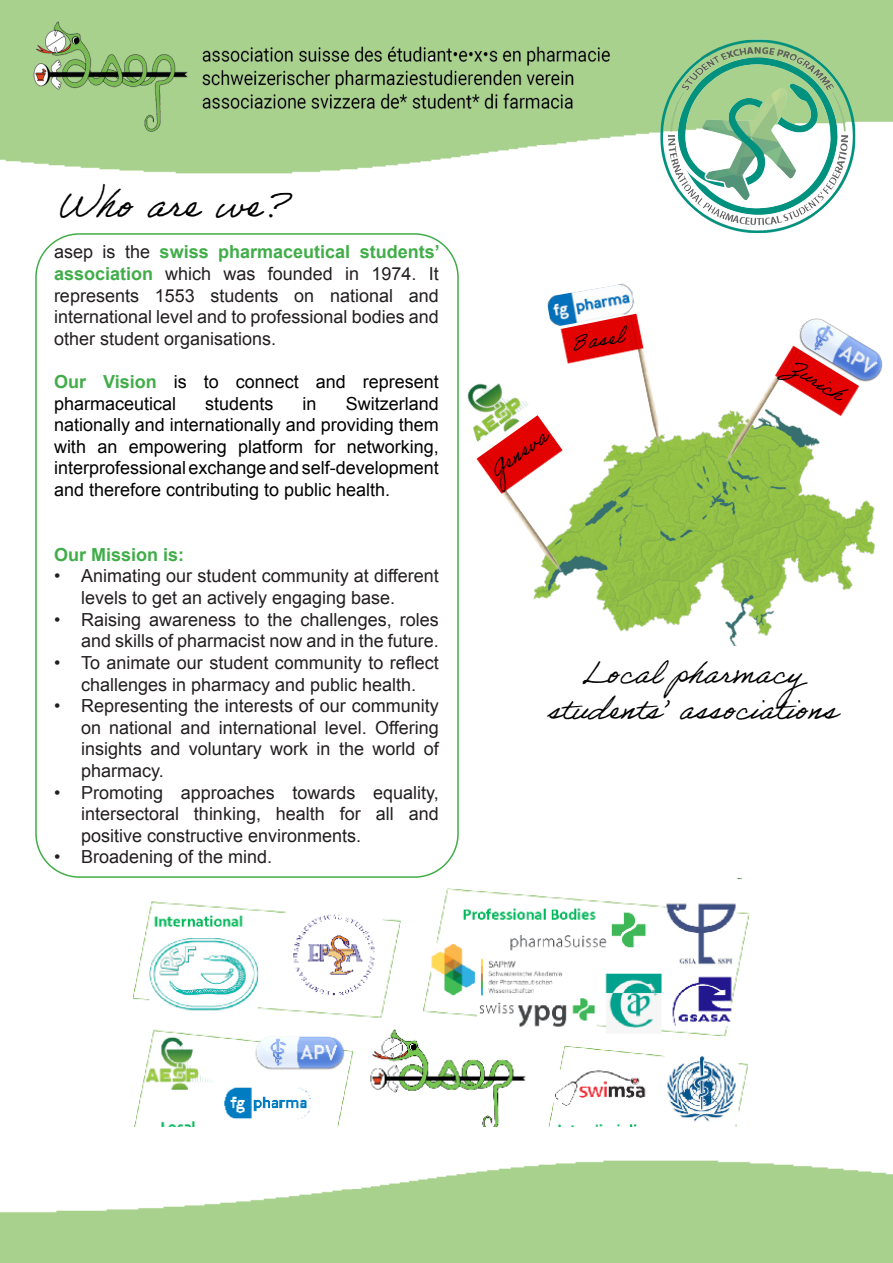
<style>
.page{position:relative;width:893px;height:1263px;background:#fff}
.page>*{position:absolute;margin:0;border:0;box-sizing:border-box;transform-origin:0 0}
.t1{font:39px "Adobe Handwriting Ernie";color:#000}
.t2{font:30px "Adobe Handwriting Ernie";color:#000}
.t3{font:21px "Adobe Handwriting Ernie";color:#000}
.Inhaltsverzeichnis{font:18px/21.6px "Arial";color:#231f20;text-align:justify}
.Inhaltsverzeichnis-2{font:18px/21.6px "Arial";color:#000}
.Inhaltsverzeichnis-3{font:700 18px "Arial";color:#41ad49}
.s1{font-weight:700;color:#41ad49}
</style>
<div class="page">
<img style="left:533px;top:431px;width:342px;height:215px">
<img style="left:715px;top:347px;width:160px;height:163px">
<img style="left:792px;top:318px;width:91px;height:72px">
<img style="left:560px;top:313px;width:112px;height:150px">
<img style="left:547px;top:283px;width:89px;height:44px">
<img style="left:476px;top:415px;width:143px;height:164px">
<img style="left:133px;top:878px;width:617px;height:249px">
<img style="left:457px;top:358px;width:85px;height:101px">
<img style="left:654px;top:4px;width:239px;height:230px">
<img style="left:19px;top:20px;width:600px;height:115px">
<p class="t1" style="left:58px;top:181px;width:231px">Who are we?</p>
<p class="Inhaltsverzeichnis" style="left:54px;top:241px;width:387px">asep is the <span class="s1">swiss pharmaceutical students’ association</span> which was founded in 1974. It represents 1553 students on national and international level and to professional bodies and other student organisations.</p>
<p class="Inhaltsverzeichnis-2" style="left:54px;top:371px;width:386px"><span class="s1">Our Vision</span> is to connect and represent pharmaceutical</p>
<p class="Inhaltsverzeichnis-2" style="left:54px;top:393px;width:386px;text-align:justify;text-indent:292px">Switzerland nationally and internationally and providing them with an empowering platform for networking, interprofessional exchange and self-development and therefore contributing to public health.</p>
<p class="Inhaltsverzeichnis-2" style="left:205px;top:393px;width:70px">students</p>
<p class="Inhaltsverzeichnis-2" style="left:303px;top:393px;width:16px">in</p>
<p class="Inhaltsverzeichnis-3" style="left:54px;top:543px;width:132px">Our Mission is:</p>
<p class="Inhaltsverzeichnis" style="left:81px;top:565px;width:359px;text-indent:-27px">• Animating our student community at different levels to get an actively engaging base.</p>
<p class="Inhaltsverzeichnis" style="left:54px;top:609px;width:386px;text-align:right">• Raising awareness to the challenges, roles and skills of pharmacist now and in the future.</p>
<p class="Inhaltsverzeichnis" style="left:54px;top:652px;width:386px;text-align:center">• To animate our student community to reflect challenges in pharmacy and public health.</p>
<p class="Inhaltsverzeichnis" style="left:81px;top:695px;width:359px;text-indent:-27px">• Representing the interests of our community on national and international level. Offering insights and voluntary work in the world of pharmacy.</p>
<p class="Inhaltsverzeichnis" style="left:81px;top:781px;width:359px;text-indent:-27px">• Promoting approaches towards equality, intersectoral thinking, health for all and positive constructive environments.</p>
<p class="Inhaltsverzeichnis" style="left:54px;top:846px;width:220px">• Broadening of the mind.</p>
<p class="t3" style="left:569px;top:332px;width:55px;rotate:-10deg">Basel</p>
<p class="t3" style="left:485px;top:462px;width:68px;rotate:-36deg">Geneva</p>
<p class="t3" style="left:800px;top:355px;width:59px;rotate:32deg">Zurich</p>
<p class="t2" style="left:583px;top:655px;width:237px">Local pharmacy</p>
<p class="t2" style="left:548px;top:691px;width:290px">students’ associations</p>
</div>
